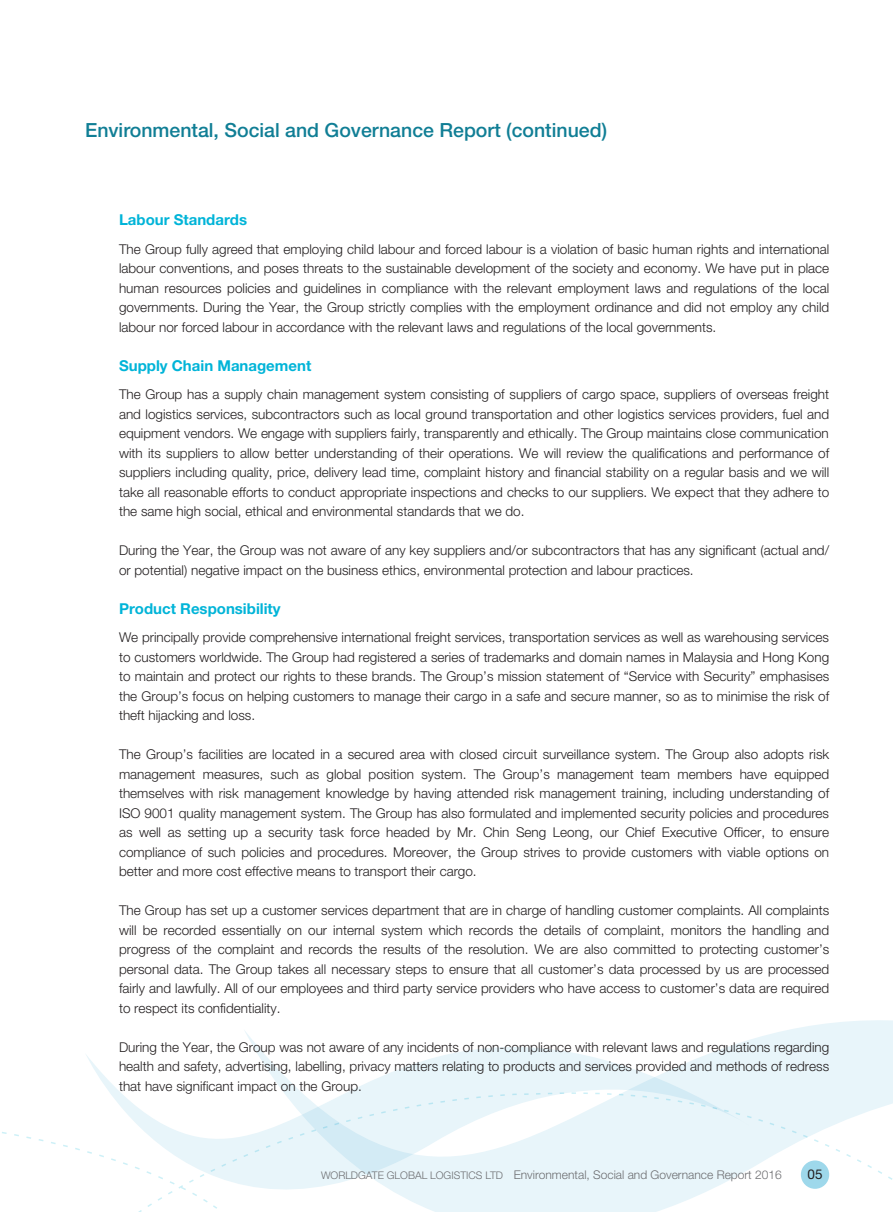
<style>
.page{position:relative;width:893px;height:1212px;background:#fff}
.page>*{position:absolute;margin:0;border:0;box-sizing:border-box;transform-origin:0 0}
.t1{font:500 19.5px "Helvetica Neue LT Std";color:#107e95}
.t2{font:700 15px "Helvetica Neue LT Std";color:#00b4d8}
.t3{font:300 13.5px/19.5px "Helvetica Neue LT Std";color:#231f20;text-align:justify}
.t4{font:13.5px "Helvetica Neue LT Std";color:#231f20}
.t5{font:300 12px "Helvetica Neue LT Std";color:#6c6d70}
.s1{font-size:10.5px}
</style>
<div class="page">
<svg style="left:86px;top:1055px;width:158px;height:135px"></svg>
<svg style="left:244px;top:1020px;width:649px;height:192px;fill:#e8f5fa"></svg>
<div style="left:801px;top:1160px;width:28px;height:29px;background:#9ed8eb;border-radius:50%"></div>
<h1 class="t1" style="left:85px;top:119px;width:523px">Environmental, Social and Governance Report (continued)</h1>
<p class="t2" style="left:119px;top:210px;width:130px">Labour Standards</p>
<p class="t3" style="left:119px;top:239px;width:712px">The Group fully agreed that employing child labour and forced labour is a violation of basic human rights and international labour conventions, and poses threats to the sustainable development of the society and economy. We have put in place human resources policies and guidelines in compliance with the relevant employment laws and regulations of the local governments. During the Year, the Group strictly complies with the employment ordinance and did not employ any child labour nor forced labour in accordance with the relevant laws and regulations of the local governments.</p>
<p class="t2" style="left:119px;top:356px;width:194px">Supply Chain Management</p>
<p class="t3" style="left:119px;top:384px;width:712px">The Group has a supply chain management system consisting of suppliers of cargo space, suppliers of overseas freight and logistics services, subcontractors such as local ground transportation and other logistics services providers, fuel and equipment vendors. We engage with suppliers fairly, transparently and ethically. The Group maintains close communication with its suppliers to allow better understanding of their operations. We will review the qualifications and performance of suppliers including quality, price, delivery lead time, complaint history and financial stability on a regular basis and we will take all reasonable efforts to conduct appropriate inspections and checks to our suppliers. We expect that they adhere to the same high social, ethical and environmental standards that we do.</p>
<p class="t3" style="left:119px;top:540px;width:712px">During the Year, the Group was not aware of any key suppliers and/or subcontractors that has any significant (actual and/ or potential) negative impact on the business ethics, environmental protection and labour practices.</p>
<p class="t2" style="left:119px;top:599px;width:163px">Product Responsibility</p>
<p class="t3" style="left:119px;top:627px;width:712px">We principally provide comprehensive international freight services, transportation services as well as warehousing services to customers worldwide. The Group had registered a series of trademarks and domain names in Malaysia and Hong Kong to maintain and protect our rights to these brands. The Group’s mission statement of “Service with Security” emphasises the Group’s focus on helping customers to manage their cargo in a safe and secure manner, so as to minimise the risk of theft hijacking and loss.</p>
<p class="t3" style="left:119px;top:744px;width:712px">The Group’s facilities are located in a secured area with closed circuit surveillance system. The Group also adopts risk management measures, such as global position system. The Group’s management team members have equipped themselves with risk management knowledge by having attended risk management training, including understanding of ISO 9001 quality management system. The Group has also formulated and implemented security policies and procedures as well as setting up a security task force headed by Mr. Chin Seng Leong, our Chief Executive Officer, to ensure compliance of such policies and procedures. Moreover, the Group strives to provide customers with viable options on better and more cost effective means to transport their cargo.</p>
<p class="t3" style="left:119px;top:900px;width:712px">The Group has set up a customer services department that are in charge of handling customer complaints. All complaints will be recorded essentially on our internal system which records the details of complaint, monitors the handling and progress of the complaint and records the results of the resolution. We are also committed to protecting customer’s personal data. The Group takes all necessary steps to ensure that all customer’s data processed by us are processed fairly and lawfully. All of our employees and third party service providers who have access to customer’s data are required to respect its confidentiality.</p>
<p class="t3" style="left:119px;top:1037px;width:712px">During the Year, the Group was not aware of any incidents of non-compliance with relevant laws and regulations regarding health and safety, advertising, labelling, privacy matters relating to products and services provided and methods of redress that have significant impact on the Group.</p>
<p class="t5" style="left:321px;top:1168px;width:462px"><span class="s1">WORLDGATE GLOBAL LOGISTICS LTD</span> Environmental, Social and Governance Report 2016</p>
<p class="t4" style="left:807px;top:1166px;width:17px">05</p>
</div>
